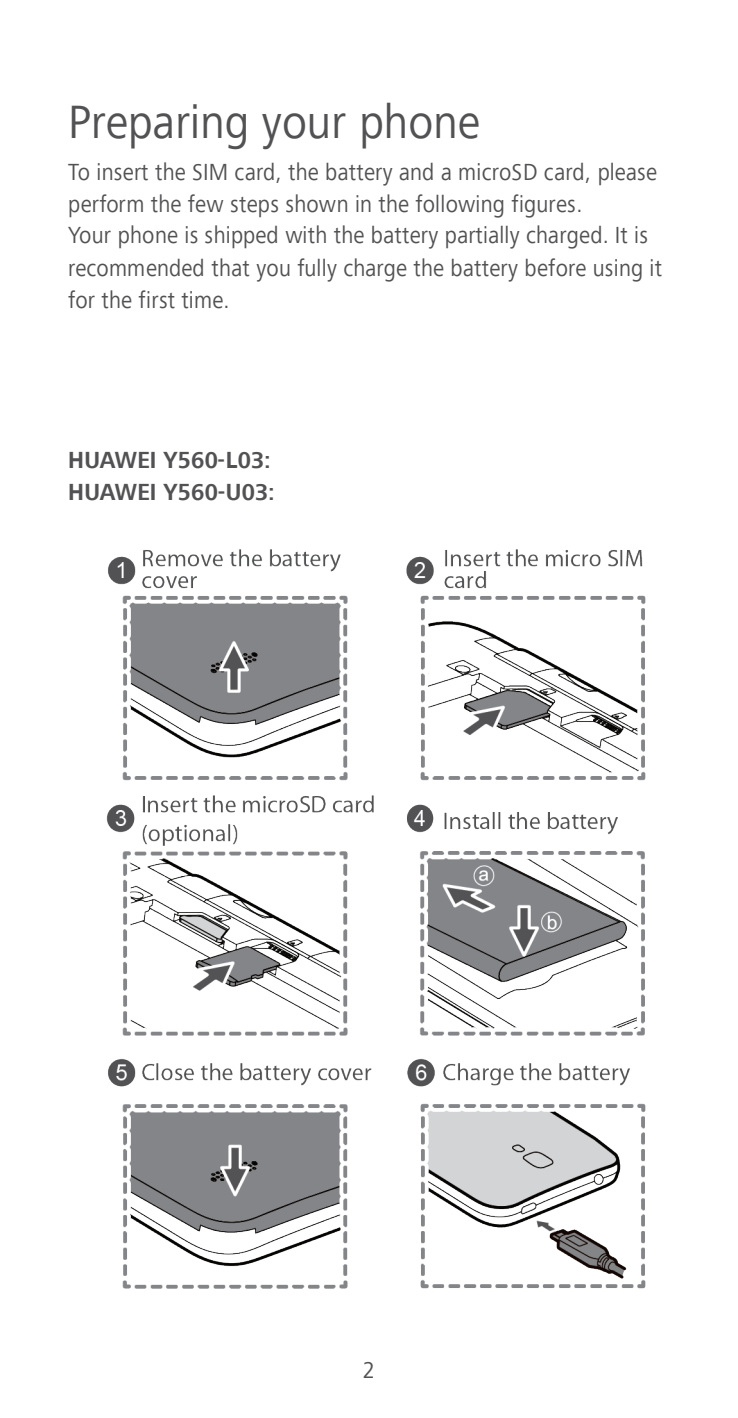
<style>
.page{position:relative;width:738px;height:1418px;background:#fff}
.page>*{position:absolute;margin:0;border:0;box-sizing:border-box;transform-origin:0 0}
.t1{font:48px "Frutiger Next Com";letter-spacing:.005em;color:#525254;scale:.94 1}
.t2{font:24px/32px "Frutiger Next Com";letter-spacing:.01em;color:#525254;scale:.93 1}
.t3{font:700 24px "Frutiger Next Com";letter-spacing:.01em;color:#525254;scale:.93 1}
</style>
<div class="page">
<img style="left:106px;top:549px;width:540px;height:740px">
<h1 class="t1" style="left:68px;top:95px;width:439px">Preparing your phone</h1>
<p class="t2" style="left:68px;top:156px;width:634px">To insert the SIM card, the battery and a microSD card, please perform the few steps shown in the following figures.</p>
<p class="t2" style="left:68px;top:219px;width:639px">Your phone is shipped with the battery partially charged. It is recommended that you fully charge the battery before using it for the first time.</p>
<p class="t3" style="left:68px;top:446px;width:219px">HUAWEI Y560-L03:</p>
<p class="t3" style="left:68px;top:478px;width:223px">HUAWEI Y560-U03:</p>
<p class="t2" style="left:362px;top:1354px;width:14px">2</p>
</div>
